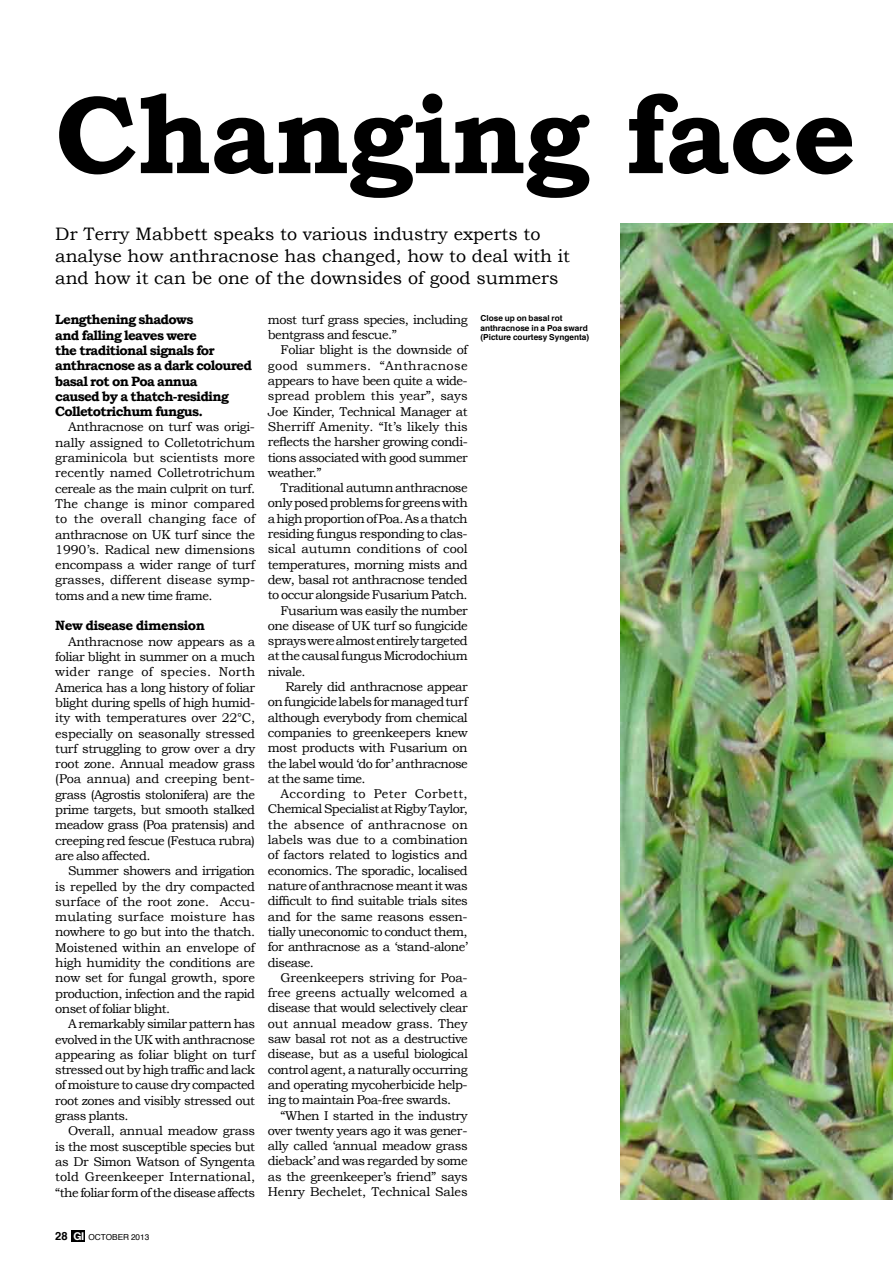
<style>
.page{position:relative;width:893px;height:1263px;background:#fff}
.page>*{position:absolute;margin:0;border:0;box-sizing:border-box;transform-origin:0 0}
.t1{font:700 111px "Bookman Old Style";letter-spacing:-.01em;color:#000}
.t2{font:18px/21.6px "Bookman Old Style";color:#000}
.t3{font:700 13.5px/15.3px "Bookman Old Style";letter-spacing:-.05em;color:#000}
.t4{font:12.75px/15.3px "Bookman Old Style";letter-spacing:-.04em;color:#000;text-align:justify}
.t5{font:12.75px "Bookman Old Style";letter-spacing:-.02em;color:#000}
.t6{font:12.75px "Bookman Old Style";letter-spacing:-.01em;color:#000}
.t7{font:12.75px "Bookman Old Style";letter-spacing:-.005em;color:#000}
.t8{font:12.75px "Bookman Old Style";letter-spacing:-.015em;color:#000}
.t9{font:12.75px "Bookman Old Style";letter-spacing:.005em;color:#000}
.t10{font:12.75px "Bookman Old Style";color:#000}
.t11{font:12.75px "Bookman Old Style";letter-spacing:.02em;color:#000}
.t12{font:12.75px "Bookman Old Style";letter-spacing:.03em;color:#000}
.t13{font:12.75px "Bookman Old Style";letter-spacing:.025em;color:#000}
.t14{font:700 8.25px/9.8px "Helvetica";color:#000}
.t15{font:8.25px "Helvetica";color:#000}
.s1{font-weight:700;font-size:11.25px}
.s2{font-family:"Helvetica Neue";font-weight:700;font-size:10.8px;color:#fff}
</style>
<div class="page">
<div style="left:71px;top:1230px;width:14px;height:11px;background:#000"></div>
<img style="left:621px;top:223px;width:272px;height:976px">
<p class="t1" style="left:55px;top:69px;width:803px">Changing face</p>
<p class="t2" style="left:55px;top:223px;width:516px">Dr Terry Mabbett speaks to various industry experts to analyse how anthracnose has changed, how to deal with it and how it can be one of the downsides of good summers</p>
<p class="t3" style="left:55px;top:312px;width:198px">Lengthening shadows<br>and falling leaves were<br>the traditional signals for anthracnose as a dark coloured basal rot on Poa annua<br>caused by a thatch-residing<br>Colletotrichum fungus.</p>
<p class="t4" style="left:55px;top:419px;width:201px;text-indent:13px">Anthracnose on turf was origi&shy;nally assigned to Colletotrichum graminicola but scientists more recently named Colletrotrichum cereale as the main culprit on turf.<br>The change is minor compared to the overall changing face of anthracnose on UK turf since the 1990’s. Radical new dimensions encompass a wider range of turf grasses, different disease symp&shy;toms and a new time frame.</p>
<p class="t3" style="left:55px;top:618px;width:151px">New disease dimension</p>
<p class="t4" style="left:68px;top:634px;width:189px">Anthracnose now appears as a</p>
<p class="t4" style="left:55px;top:649px;width:201px">foliar blight in summer on a much</p>
<p class="t11" style="left:55px;top:665px;width:201px">wider range of species. North</p>
<p class="t4" style="left:55px;top:680px;width:201px">America has a long history of foliar</p>
<p class="t4" style="left:55px;top:695px;width:201px">blight during spells of high humid-</p>
<p class="t5" style="left:55px;top:710px;width:201px">ity with temperatures over 22°C,</p>
<p class="t5" style="left:55px;top:726px;width:201px">especially on seasonally stressed</p>
<p class="t4" style="left:55px;top:741px;width:201px">turf struggling to grow over a dry</p>
<p class="t5" style="left:55px;top:756px;width:201px">root zone. Annual meadow grass</p>
<p class="t7" style="left:55px;top:772px;width:201px">(Poa annua) and creeping bent-</p>
<p class="t4" style="left:55px;top:787px;width:201px">grass (Agrostis stolonifera) are the</p>
<p class="t4" style="left:55px;top:802px;width:201px">prime targets, but smooth stalked</p>
<p class="t4" style="left:55px;top:817px;width:201px">meadow grass (Poa pratensis) and</p>
<p class="t4" style="left:55px;top:833px;width:201px">creeping red fescue (Festuca rubra)</p>
<p class="t4" style="left:55px;top:848px;width:97px">are also affected.</p>
<p class="t4" style="left:68px;top:863px;width:189px">Summer showers and irrigation</p>
<p class="t5" style="left:55px;top:879px;width:201px">is repelled by the dry compacted</p>
<p class="t7" style="left:55px;top:894px;width:201px">surface of the root zone. Accu-</p>
<p class="t9" style="left:55px;top:909px;width:201px">mulating surface moisture has</p>
<p class="t4" style="left:55px;top:924px;width:201px">nowhere to go but into the thatch.</p>
<p class="t8" style="left:55px;top:940px;width:201px">Moistened within an envelope of</p>
<p class="t4" style="left:55px;top:955px;width:201px">high humidity the conditions are</p>
<p class="t5" style="left:55px;top:971px;width:201px">now set for fungal growth, spore</p>
<p class="t4" style="left:55px;top:986px;width:201px">production, infection and the rapid</p>
<p class="t4" style="left:55px;top:1001px;width:117px">onset of foliar blight.</p>
<p class="t4" style="left:68px;top:1016px;width:189px">A remarkably similar pattern has</p>
<p class="t4" style="left:55px;top:1031px;width:201px">evolved in the UK with anthracnose</p>
<p class="t5" style="left:55px;top:1047px;width:201px">appearing as foliar blight on turf</p>
<p class="t4" style="left:55px;top:1062px;width:201px">stressed out by high traffic and lack</p>
<p class="t4" style="left:55px;top:1077px;width:201px">of moisture to cause dry compacted</p>
<p class="t4" style="left:55px;top:1093px;width:201px">root zones and visibly stressed out</p>
<p class="t4" style="left:55px;top:1108px;width:75px">grass plants.</p>
<p class="t8" style="left:68px;top:1124px;width:189px">Overall, annual meadow grass</p>
<p class="t4" style="left:55px;top:1139px;width:201px">is the most susceptible species but</p>
<p class="t4" style="left:55px;top:1154px;width:201px">as Dr Simon Watson of Syngenta</p>
<p class="t10" style="left:55px;top:1169px;width:201px">told Greenkeeper International,</p>
<p class="t4" style="left:55px;top:1184px;width:201px">“the foliar form of the disease affects</p>
<p class="t4" style="left:268px;top:312px;width:201px">most turf grass species, including</p>
<p class="t4" style="left:268px;top:327px;width:130px">bentgrass and fescue.”</p>
<p class="t4" style="left:281px;top:342px;width:189px">Foliar blight is the downside of</p>
<p class="t12" style="left:268px;top:358px;width:201px">good summers. “Anthracnose</p>
<p class="t4" style="left:268px;top:373px;width:201px">appears to have been quite a wide-</p>
<p class="t7" style="left:268px;top:389px;width:201px">spread problem this year”, says</p>
<p class="t4" style="left:268px;top:404px;width:201px">Joe Kinder, Technical Manager at</p>
<p class="t6" style="left:268px;top:419px;width:201px">Sherriff Amenity. “It’s likely this</p>
<p class="t4" style="left:268px;top:434px;width:201px">reflects the harsher growing condi-</p>
<p class="t4" style="left:268px;top:449px;width:201px">tions associated with good summer</p>
<p class="t4" style="left:268px;top:465px;width:55px">weather.”</p>
<p class="t4" style="left:281px;top:480px;width:189px">Traditional autumn anthracnose</p>
<p class="t4" style="left:268px;top:495px;width:201px">only posed problems for greens with</p>
<p class="t4" style="left:268px;top:511px;width:201px">a high proportion of Poa. As a thatch</p>
<p class="t4" style="left:268px;top:526px;width:201px">residing fungus responding to clas-</p>
<p class="t7" style="left:268px;top:542px;width:201px">sical autumn conditions of cool</p>
<p class="t4" style="left:268px;top:557px;width:201px">temperatures, morning mists and</p>
<p class="t4" style="left:268px;top:572px;width:201px">dew, basal rot anthracnose tended</p>
<p class="t4" style="left:268px;top:587px;width:201px">to occur alongside Fusarium Patch.</p>
<p class="t4" style="left:281px;top:602px;width:189px">Fusarium was easily the number</p>
<p class="t4" style="left:268px;top:618px;width:201px">one disease of UK turf so fungicide</p>
<p class="t4" style="left:268px;top:633px;width:201px">sprays were almost entirely targeted</p>
<p class="t4" style="left:268px;top:648px;width:201px">at the causal fungus Microdochium</p>
<p class="t4" style="left:268px;top:664px;width:39px">nivale.</p>
<p class="t4" style="left:285px;top:679px;width:184px">Rarely did anthracnose appear</p>
<p class="t4" style="left:268px;top:694px;width:201px">on fungicide labels for managed turf</p>
<p class="t4" style="left:268px;top:710px;width:201px">although everybody from chemical</p>
<p class="t4" style="left:268px;top:725px;width:201px">companies to greenkeepers knew</p>
<p class="t4" style="left:268px;top:740px;width:201px">most products with Fusarium on</p>
<p class="t4" style="left:268px;top:755px;width:201px">the label would ‘do for’ anthracnose</p>
<p class="t4" style="left:268px;top:771px;width:99px">at the same time.</p>
<p class="t13" style="left:281px;top:786px;width:189px">According to Peter Corbett,</p>
<p class="t4" style="left:268px;top:801px;width:201px">Chemical Specialist at Rigby Taylor,</p>
<p class="t9" style="left:268px;top:817px;width:201px">the absence of anthracnose on</p>
<p class="t5" style="left:268px;top:832px;width:201px">labels was due to a combination</p>
<p class="t5" style="left:268px;top:848px;width:201px">of factors related to logistics and</p>
<p class="t4" style="left:268px;top:863px;width:201px">economics. The sporadic, localised</p>
<p class="t4" style="left:268px;top:878px;width:201px">nature of anthracnose meant it was</p>
<p class="t4" style="left:268px;top:893px;width:201px">difficult to find suitable trials sites</p>
<p class="t5" style="left:268px;top:909px;width:201px">and for the same reasons essen-</p>
<p class="t4" style="left:268px;top:924px;width:201px">tially uneconomic to conduct them,</p>
<p class="t4" style="left:268px;top:939px;width:201px">for anthracnose as a ‘stand-alone’</p>
<p class="t4" style="left:268px;top:954px;width:48px">disease.</p>
<p class="t8" style="left:281px;top:970px;width:189px">Greenkeepers striving for Poa-</p>
<p class="t6" style="left:268px;top:985px;width:201px">free greens actually welcomed a</p>
<p class="t4" style="left:268px;top:1000px;width:201px">disease that would selectively clear</p>
<p class="t6" style="left:268px;top:1016px;width:201px">out annual meadow grass. They</p>
<p class="t4" style="left:268px;top:1031px;width:201px">saw basal rot not as a destructive</p>
<p class="t4" style="left:268px;top:1046px;width:201px">disease, but as a useful biological</p>
<p class="t4" style="left:268px;top:1061px;width:201px">control agent, a naturally occurring</p>
<p class="t4" style="left:268px;top:1077px;width:201px">and operating mycoherbicide help-</p>
<p class="t4" style="left:268px;top:1092px;width:185px">ing to maintain Poa-free swards.</p>
<p class="t4" style="left:281px;top:1107px;width:189px">“When I started in the industry</p>
<p class="t4" style="left:268px;top:1123px;width:201px">over twenty years ago it was gener-</p>
<p class="t4" style="left:268px;top:1138px;width:201px">ally called ‘annual meadow grass</p>
<p class="t4" style="left:268px;top:1153px;width:201px">dieback’ and was regarded by some</p>
<p class="t4" style="left:268px;top:1169px;width:201px">as the greenkeeper’s friend” says</p>
<p class="t6" style="left:268px;top:1184px;width:201px">Henry Bechelet, Technical Sales</p>
<p class="t14" style="left:480px;top:313px;width:110px">Close up on basal rot anthracnose in a Poa sward (Picture courtesy Syngenta)</p>
<p class="t15" style="left:55px;top:1231px;width:96px"><span class="s1">28</span> <span class="s2">GI</span> OCTOBER 2013</p>
</div>
